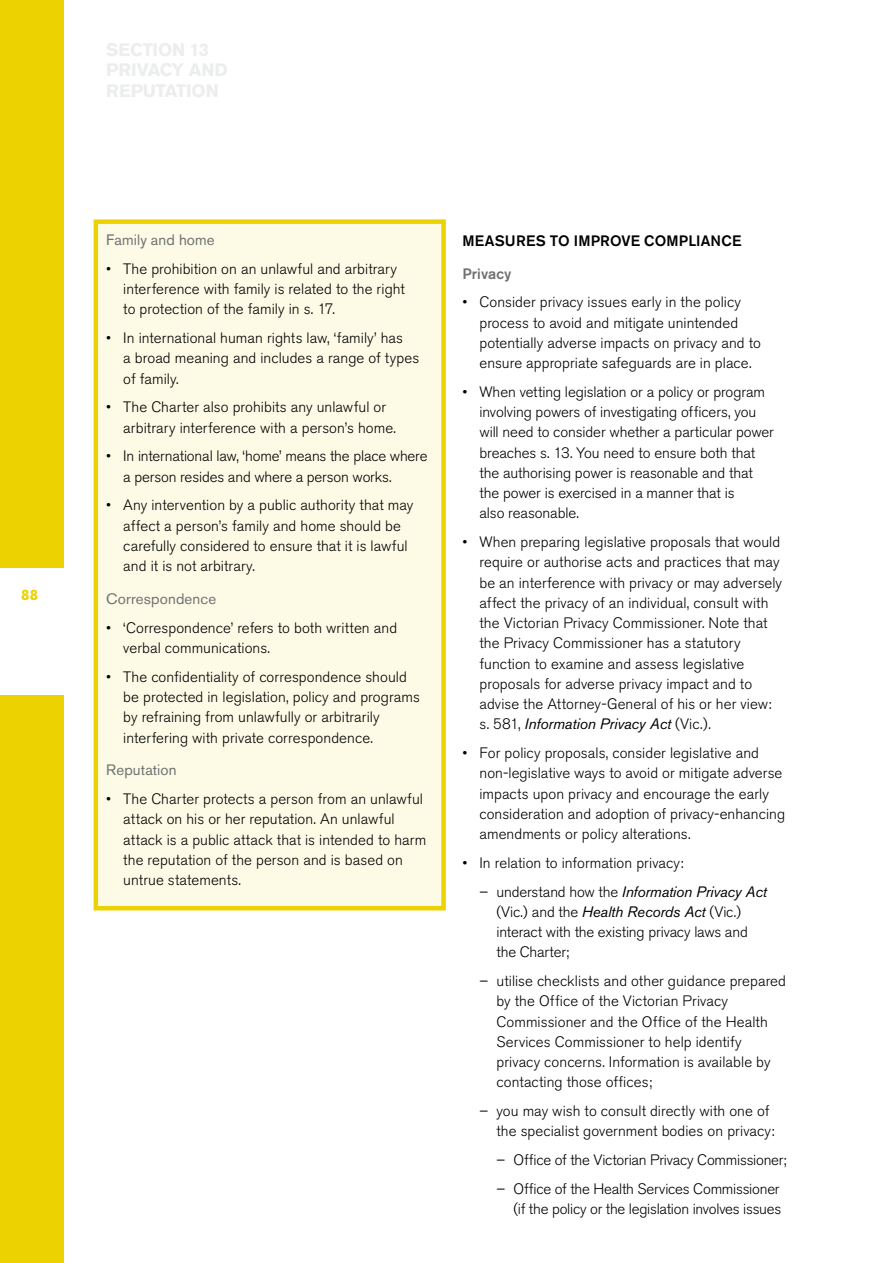
<style>
.page{position:relative;width:893px;height:1263px;background:#fff}
.page>*{position:absolute;margin:0;border:0;box-sizing:border-box;transform-origin:0 0}
.t1{font:300 15px/20.2px "Akzidenz Grotesk BE";letter-spacing:.005em;color:#000}
.t2{font:300 15px/20.2px "Akzidenz Grotesk BE";letter-spacing:-.015em;color:#000;text-align:right}
.t3{font:15px "Akzidenz Grotesk BE";letter-spacing:.01em;color:#707173}
.t4{font:500 15px "Akzidenz Grotesk BE";letter-spacing:.01em;color:#000}
.t5{font:500 15px "Akzidenz Grotesk BE";letter-spacing:.005em;color:#707173}
.t6{font:700 15px "Akzidenz Grotesk BE";color:#ecd200}
.s1{font-weight:400;font-style:italic}
</style>
<div class="page">
<div style="left:0;top:0;width:64px;height:568px;background:#ecd200"></div>
<div style="left:0;top:695px;width:64px;height:568px;background:#ecd200"></div>
<div style="left:93px;top:219px;width:353px;height:692px;background:#fdfbe6"></div>
<p class="t6" style="left:21px;top:586px;width:18px">88</p>
<p class="t3" style="left:106px;top:231px;width:110px">Family and home</p>
<p class="t1" style="left:123px;top:259px;width:283px;text-indent:-17px">• The prohibition on an unlawful and arbitrary interference with family is related to the right to protection of the family in s. 17.</p>
<p class="t1" style="left:123px;top:328px;width:298px;text-indent:-17px">• In international human rights law, ‘family’ has<br>a broad meaning and includes a range of types of family.</p>
<p class="t1" style="left:123px;top:397px;width:274px;text-indent:-17px">• The Charter also prohibits any unlawful or arbitrary interference with a person’s home.</p>
<p class="t1" style="left:123px;top:446px;width:306px;text-indent:-17px">• In international law, ‘home’ means the place where a person resides and where a person works.</p>
<p class="t1" style="left:123px;top:495px;width:292px;text-indent:-17px">• Any intervention by a public authority that may affect a person’s family and home should be carefully considered to ensure that it is lawful and it is not arbitrary.</p>
<p class="t3" style="left:106px;top:590px;width:111px">Correspondence</p>
<p class="t1" style="left:123px;top:618px;width:275px;text-indent:-17px">• ‘Correspondence’ refers to both written and verbal communications.</p>
<p class="t1" style="left:123px;top:667px;width:298px;text-indent:-17px">• The confidentiality of correspondence should be protected in legislation, policy and programs by refraining from unlawfully or arbitrarily interfering with private correspondence.</p>
<p class="t3" style="left:106px;top:761px;width:72px">Reputation</p>
<p class="t1" style="left:123px;top:789px;width:304px;text-indent:-17px">• The Charter protects a person from an unlawful attack on his or her reputation. An unlawful attack is a public attack that is intended to harm the reputation of the person and is based on untrue statements.</p>
<p class="t4" style="left:462px;top:231px;width:280px">MEASURES TO IMPROVE COMPLIANCE</p>
<p class="t5" style="left:462px;top:264px;width:50px">Privacy</p>
<p class="t1" style="left:479px;top:292px;width:283px;text-indent:-17px">• Consider privacy issues early in the policy process to avoid and mitigate unintended potentially adverse impacts on privacy and to ensure appropriate safeguards are in place.</p>
<p class="t1" style="left:479px;top:382px;width:296px;text-indent:-17px">• When vetting legislation or a policy or program involving powers of investigating officers, you will need to consider whether a particular power breaches s. 13. You need to ensure both that the authorising power is reasonable and that the power is exercised in a manner that is<br>also reasonable.</p>
<p class="t1" style="left:479px;top:532px;width:304px;text-indent:-17px">• When preparing legislative proposals that would require or authorise acts and practices that may be an interference with privacy or may adversely affect the privacy of an individual, consult with the Victorian Privacy Commissioner. Note that the Privacy Commissioner has a statutory function to examine and assess legislative proposals for adverse privacy impact and to advise the Attorney-General of his or her view: s. 581, <span class="s1">Information Privacy Act</span> (Vic.).</p>
<p class="t1" style="left:479px;top:743px;width:307px;text-indent:-17px">• For policy proposals, consider legislative and non-legislative ways to avoid or mitigate adverse impacts upon privacy and encourage the early consideration and adoption of privacy-enhancing amendments or policy alterations.</p>
<p class="t1" style="left:462px;top:853px;width:223px">• In relation to information privacy:</p>
<p class="t1" style="left:496px;top:882px;width:272px;text-indent:-17px">– understand how the <span class="s1">Information Privacy Act </span>(Vic.) and the <span class="s1">Health Records Act</span> (Vic.) interact with the existing privacy laws and the Charter;</p>
<p class="t1" style="left:496px;top:971px;width:291px;text-indent:-17px">– utilise checklists and other guidance prepared by the Office of the Victorian Privacy Commissioner and the Office of the Health Services Commissioner to help identify privacy concerns. Information is available by contacting those offices;</p>
<p class="t1" style="left:496px;top:1101px;width:280px;text-indent:-17px">– you may wish to consult directly with one of the specialist government bodies on privacy:</p>
<p class="t2" style="left:496px;top:1150px;width:292px">– Office of the Victorian Privacy Commissioner;</p>
<p class="t2" style="left:496px;top:1179px;width:286px">– Office of the Health Services Commissioner (if the policy or the legislation involves issues</p>
</div>
